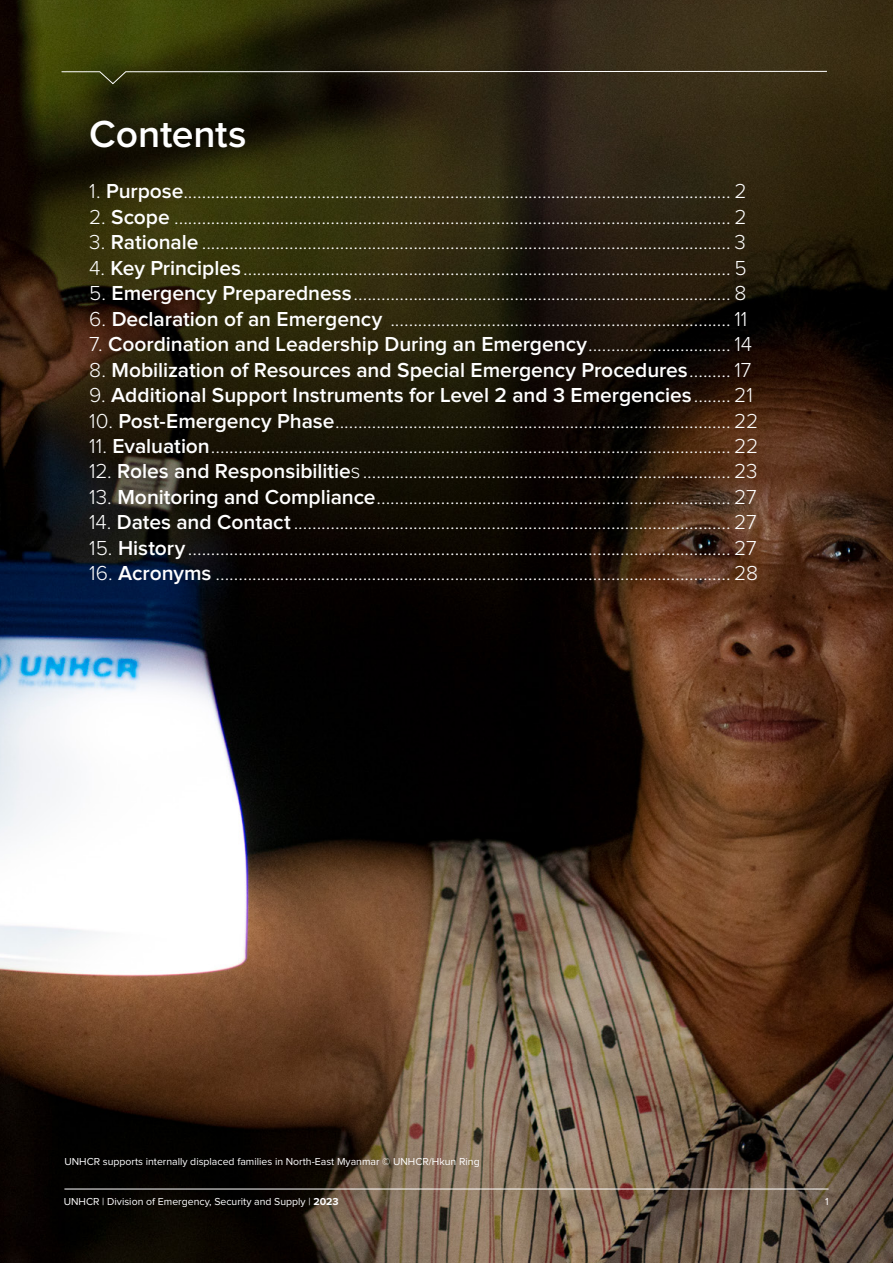
<style>
.page{position:relative;width:893px;height:1263px;background:#fff}
.page>*{position:absolute;margin:0;border:0;box-sizing:border-box;transform-origin:0 0}
.t1{font:600 39px "Proxima Nova";letter-spacing:-.005em;color:#fff}
.t2{font:300 21px "Proxima Nova";letter-spacing:-.015em;color:#fff}
.t3{font:600 21px "Proxima Nova";color:#fff}
.t4{font:10.5px "Proxima Nova";color:#fff}
.s1{font-weight:600}
.s2{font-weight:300}
.s3{font-weight:700}
</style>
<div class="page">
<img style="left:0;top:0;width:893px;height:1263px">
<hr style="left:64px;top:1189px;width:764px;height:1px;background:#fff">
<svg style="left:61px;top:71px;width:767px;height:14px;background:#3a3520"></svg>
<h1 class="t1" style="left:89px;top:116px;width:159px">Contents</h1>
<p class="t2" style="left:89px;top:181px;width:659px">1. <span class="s1">Purpose</span>....................................................................................................................... 2</p>
<p class="t2" style="left:89px;top:207px;width:659px">2. <span class="s1">Scope</span> ......................................................................................................................... 2</p>
<p class="t2" style="left:89px;top:232px;width:658px">3. <span class="s1">Rationale</span> ................................................................................................................... 3</p>
<p class="t2" style="left:89px;top:258px;width:659px">4. <span class="s1">Key Principles</span>.......................................................................................................... 5</p>
<p class="t2" style="left:89px;top:283px;width:658px">5. <span class="s1">Emergency Preparedness</span>.................................................................................. 8</p>
<p class="t2" style="left:89px;top:309px;width:659px">6. <span class="s1">Declaration of an Emergency</span> .......................................................................... 11</p>
<p class="t3" style="left:89px;top:334px;width:664px"><span class="s2">7.</span> Coordination and Leadership During an Emergency<span class="s2">............................... 14</span></p>
<p class="t3" style="left:89px;top:360px;width:663px"><span class="s2">8.</span> Mobilization of Resources and Special Emergency Procedures<span class="s2">......... 17</span></p>
<p class="t3" style="left:89px;top:385px;width:665px"><span class="s2">9.</span> Additional Support Instruments for Level 2 and 3 Emergencies<span class="s2">........ 21</span></p>
<p class="t2" style="left:89px;top:411px;width:671px">10. <span class="s1">Post-Emergency Phase</span>...................................................................................... 22</p>
<p class="t2" style="left:89px;top:436px;width:671px">11. <span class="s1">Evaluation</span>................................................................................................................. 22</p>
<p class="t2" style="left:89px;top:462px;width:670px">12. <span class="s1">Roles and Responsibilitie</span>s................................................................................ 23</p>
<p class="t2" style="left:89px;top:487px;width:669px">13. <span class="s1">Monitoring and Compliance</span>............................................................................. 27</p>
<p class="t2" style="left:89px;top:513px;width:669px">14. <span class="s1">Dates and Contact</span>............................................................................................... 27</p>
<p class="t2" style="left:89px;top:538px;width:669px">15. <span class="s1">History</span>...................................................................................................................... 27</p>
<p class="t2" style="left:89px;top:564px;width:670px">16. <span class="s1">Acronyms</span> ................................................................................................................ 28</p>
<p class="t4" style="left:64px;top:1156px;width:417px">UNHCR supports internally displaced families in North-East Myanmar © UNHCR/Hkun Ring</p>
<p class="t4" style="left:64px;top:1197px;width:276px">UNHCR | Division of Emergency, Security and Supply | <span class="s3">2023</span></p>
<p class="t4" style="left:825px;top:1197px;width:5px">1</p>
</div>
